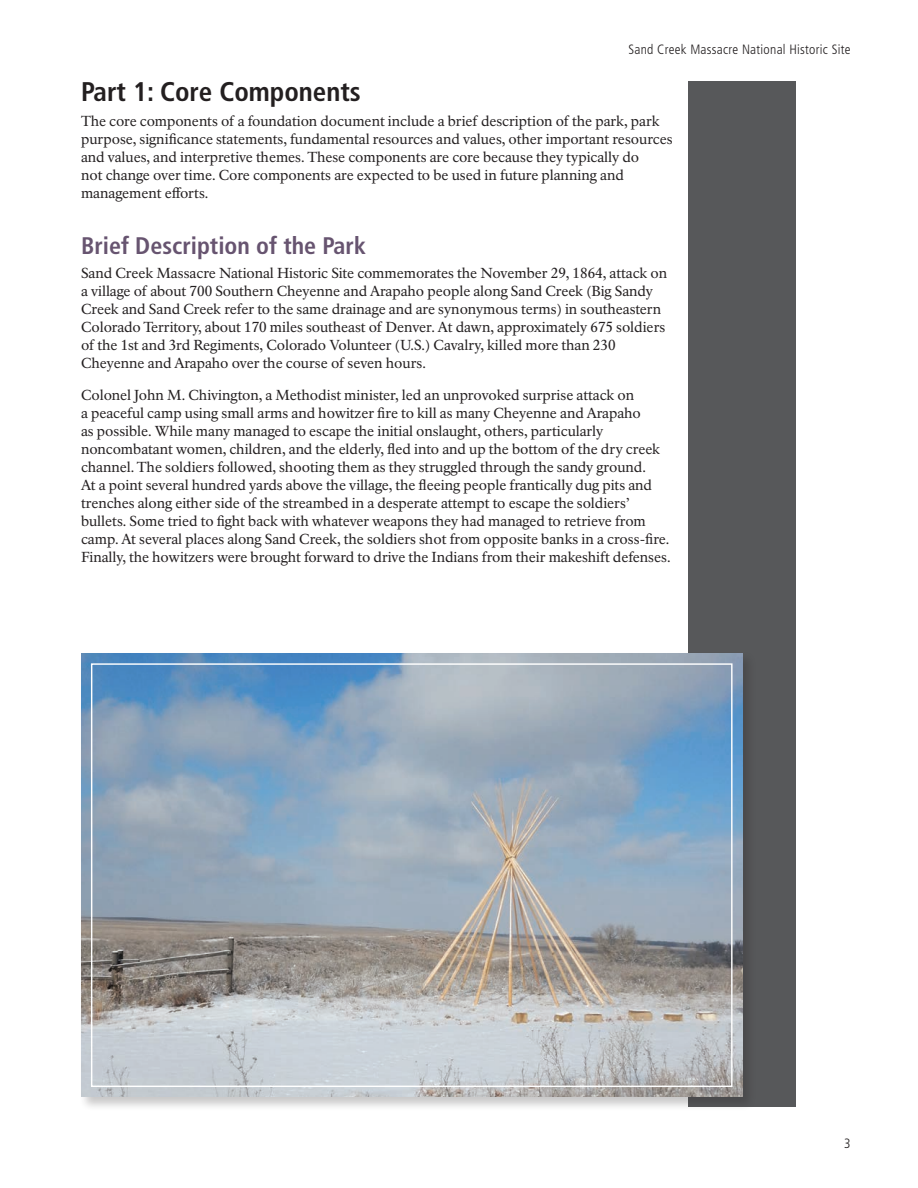
<style>
.page{position:relative;width:918px;height:1188px;background:#fff}
.page>*{position:absolute;margin:0;border:0;box-sizing:border-box;transform-origin:0 0}
.t1{font:700 condensed 27px "Frutiger LT Std";color:#231f20}
.t2{font:700 condensed 24px "Frutiger LT Std";color:#675470}
.t3{font:14.25px/18px "NPS Rawlinson OT";color:#231f20}
.t4{font:300 condensed 13.5px "Frutiger LT Std";letter-spacing:.02em;color:#231f20}
</style>
<div class="page">
<div style="left:688px;top:81px;width:108px;height:1026px;background:#57585a"></div>
<div style="left:79px;top:651px;width:678px;height:461px;background:#231f20;opacity:.25"></div>
<img style="left:81px;top:653px;width:661px;height:444px">
<p class="t4" style="left:628px;top:42px;width:224px">Sand Creek Massacre National Historic Site</p>
<h2 class="t1" style="left:81px;top:76px;width:281px">Part 1: Core Components</h2>
<p class="t3" style="left:81px;top:112px;width:593px">The core components of a foundation document include a brief description of the park, park purpose, significance statements, fundamental resources and values, other important resources and values, and interpretive themes. These components are core because they typically do<br>not change over time. Core components are expected to be used in future planning and management efforts.</p>
<h3 class="t2" style="left:81px;top:231px;width:287px">Brief Description of the Park</h3>
<p class="t3" style="left:81px;top:264px;width:588px">Sand Creek Massacre National Historic Site commemorates the November 29, 1864, attack on a village of about 700 Southern Cheyenne and Arapaho people along Sand Creek (Big Sandy Creek and Sand Creek refer to the same drainage and are synonymous terms) in southeastern Colorado Territory, about 170 miles southeast of Denver. At dawn, approximately 675 soldiers of the 1st and 3rd Regiments, Colorado Volunteer (U.S.) Cavalry, killed more than 230<br>Cheyenne and Arapaho over the course of seven hours.</p>
<p class="t3" style="left:81px;top:386px;width:591px">Colonel John M. Chivington, a Methodist minister, led an unprovoked surprise attack on<br>a peaceful camp using small arms and howitzer fire to kill as many Cheyenne and Arapaho<br>as possible. While many managed to escape the initial onslaught, others, particularly noncombatant women, children, and the elderly, fled into and up the bottom of the dry creek channel. The soldiers followed, shooting them as they struggled through the sandy ground.<br>At a point several hundred yards above the village, the fleeing people frantically dug pits and trenches along either side of the streambed in a desperate attempt to escape the soldiers’ bullets. Some tried to fight back with whatever weapons they had managed to retrieve from camp. At several places along Sand Creek, the soldiers shot from opposite banks in a cross-fire.<br>Finally, the howitzers were brought forward to drive the Indians from their makeshift defenses.</p>
<p class="t4" style="left:844px;top:1135px;width:8px">3</p>
</div>
